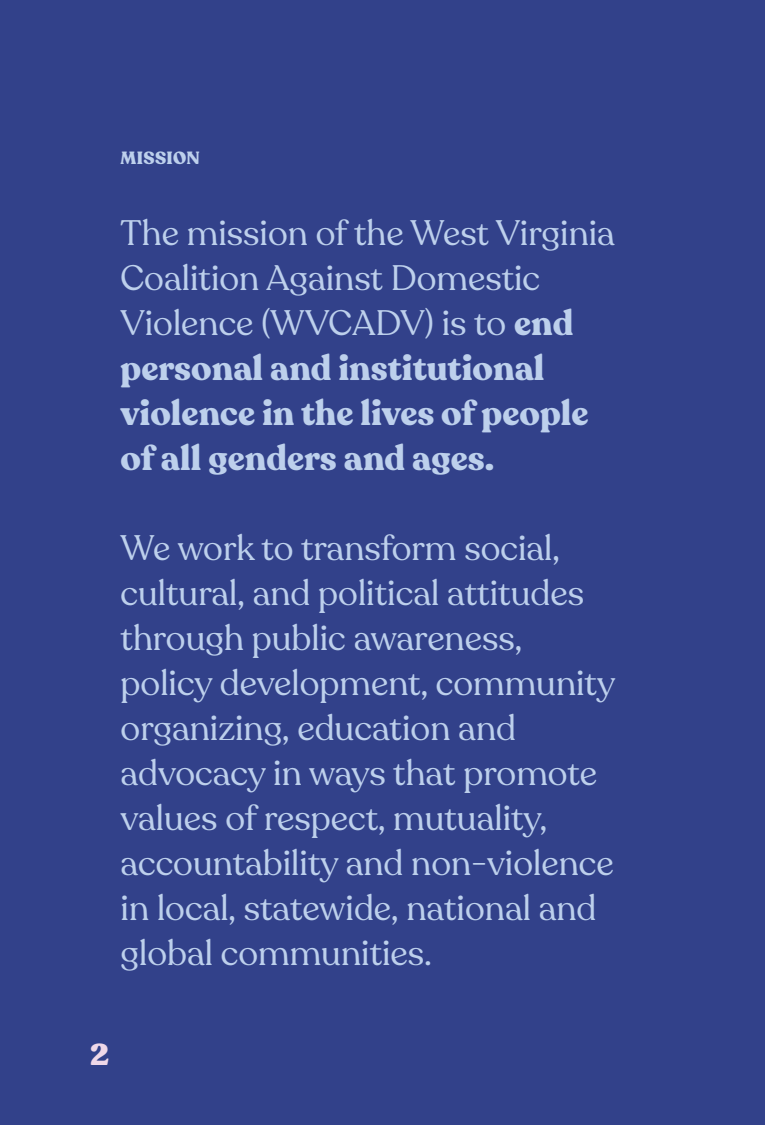
<style>
.page{position:relative;width:765px;height:1125px;background:#32418a}
.page>*{position:absolute;margin:0;border:0;box-sizing:border-box;transform-origin:0 0}
.t1{font:35px/45px "Recoleta";color:#bdd0ec}
.t2{font:700 35px/45px "Recoleta";color:#bdd0ec}
.t3{font:900 30px "Recoleta Alt";color:#efd8e9}
.t4{font:900 17.5px "Recoleta Alt";letter-spacing:.02em;color:#bdd0ec}
.s1{font-weight:400}
</style>
<div class="page">
<p class="t4" style="left:121px;top:147px;width:81px">MISSION</p>
<p class="t2" style="left:121px;top:212px;width:496px"><span class="s1">The mission of the West Virginia<br>Coalition Against Domestic<br>Violence (WVCADV) is to</span> end personal and institutional violence in the lives of people of all genders and ages.</p>
<p class="t1" style="left:121px;top:526px;width:496px">We work to transform social, cultural, and political attitudes through public awareness, policy development, community organizing, education and advocacy in ways that promote values of respect, mutuality, accountability and non-violence in local, statewide, national and global communities.</p>
<p class="t3" style="left:90px;top:1035px;width:21px">2</p>
</div>
